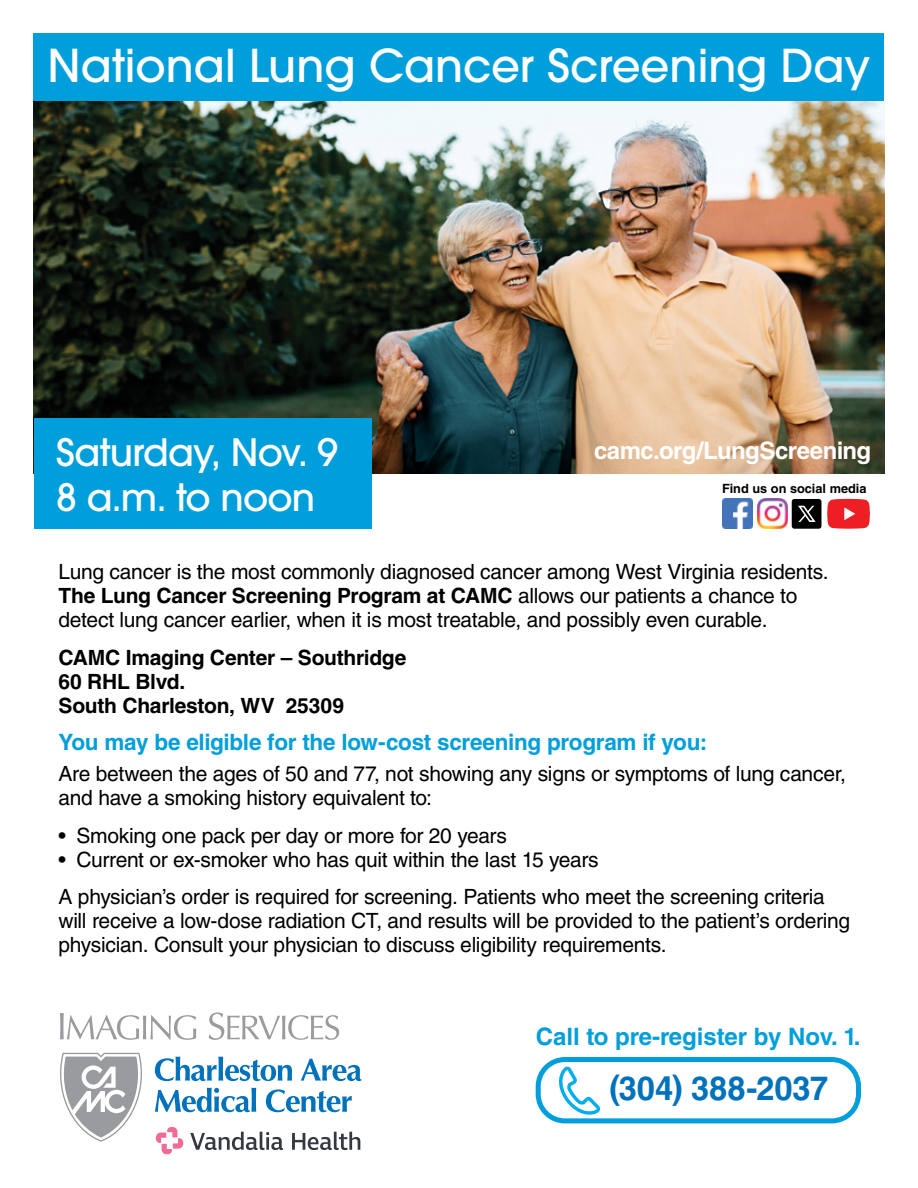
<style>
.page{position:relative;width:918px;height:1188px;background:#fff}
.page>*{position:absolute;margin:0;border:0;box-sizing:border-box;transform-origin:0 0}
.t1{font:500 45px "ITC Avant Garde Pro";color:#fff}
.t2{font:500 37.5px/45px "ITC Avant Garde Pro";letter-spacing:-.02em;color:#fff}
.t3{font:700 33.3px "Helvetica LT Std";letter-spacing:-.005em;color:#0072bc}
.t4{font:700 24px "Helvetica LT Std";color:#009fdb}
.t5{font:700 24px "Helvetica LT Std";letter-spacing:-.025em;color:#fff}
.t6{font:700 22.5px "Helvetica LT Std";letter-spacing:-.015em;color:#009fdb}
.t7{font:21px/24px "Helvetica LT Std";letter-spacing:-.015em;color:#000}
.t8{font:700 21px/24px "Helvetica LT Std";letter-spacing:-.01em;color:#000}
.t9{font:700 12.75px "Helvetica LT Std";color:#000}
.s1{font-weight:700}
</style>
<div class="page">
<div style="left:34px;top:34px;width:850px;height:72px;background:#009fdb"></div>
<img style="left:34px;top:102px;width:850px;height:371px">
<div style="left:34px;top:418px;width:338px;height:111px;background:#009fdb"></div>
<svg style="left:60px;top:1013px;width:136px;height:27px"></svg>
<svg style="left:209px;top:1012px;width:130px;height:28px"></svg>
<svg style="left:190px;top:1132px;width:93px;height:18px"></svg>
<svg style="left:292px;top:1132px;width:68px;height:18px"></svg>
<svg style="left:156px;top:1127px;width:27px;height:27px"></svg>
<svg style="left:155px;top:1057px;width:137px;height:24px"></svg>
<svg style="left:301px;top:1059px;width:61px;height:22px"></svg>
<svg style="left:155px;top:1088px;width:101px;height:24px"></svg>
<svg style="left:266px;top:1089px;width:86px;height:23px"></svg>
<svg style="left:60px;top:1053px;width:82px;height:89px"></svg>
<img style="left:723px;top:499px;width:30px;height:30px">
<img style="left:758px;top:499px;width:30px;height:30px">
<svg style="left:827px;top:499px;width:43px;height:30px"></svg>
<svg style="left:792px;top:499px;width:29px;height:30px"></svg>
<div style="left:536px;top:1057px;width:325px;height:66px;border:5px solid #009fdb;border-radius:27px"></div>
<svg style="left:559px;top:1067px;width:41px;height:48px"></svg>
<h1 class="t1" style="left:48px;top:37px;width:824px">National Lung Cancer Screening Day</h1>
<h2 class="t2" style="left:56px;top:429px;width:284px">Saturday, Nov. 9<br>8 a.m. to noon</h2>
<p class="t5" style="left:594px;top:436px;width:279px">camc.org/LungScreening</p>
<p class="t9" style="left:722px;top:481px;width:146px">Find us on social media</p>
<p class="t7" style="left:58px;top:560px;width:772px">Lung cancer is the most commonly diagnosed cancer among West Virginia residents.<br><span class="s1">The Lung Cancer Screening Program at CAMC</span> allows our patients a chance to detect lung cancer earlier, when it is most treatable, and possibly even curable.</p>
<p class="t8" style="left:58px;top:645px;width:349px">CAMC Imaging Center – Southridge<br>60 RHL Blvd.<br>South Charleston, WV 25309</p>
<p class="t6" style="left:58px;top:729px;width:650px">You may be eligible for the low-cost screening program if you:</p>
<p class="t7" style="left:58px;top:762px;width:789px">Are between the ages of 50 and 77, not showing any signs or symptoms of lung cancer, and have a smoking history equivalent to:</p>
<p class="t7" style="left:58px;top:823px;width:450px">• Smoking one pack per day or more for 20 years</p>
<p class="t7" style="left:59px;top:840px;width:768px;line-height:37.5px">• Current or ex-smoker who has quit within the last 15 years<br>A physician’s order is required for screening. Patients who meet the screening criteria</p>
<p class="t7" style="left:59px;top:909px;width:793px">will receive a low-dose radiation CT, and results will be provided to the patient’s ordering physician. Consult your physician to discuss eligibility requirements.</p>
<p class="t4" style="left:536px;top:1022px;width:326px">Call to pre-register by Nov. 1.</p>
<h3 class="t3" style="left:609px;top:1068px;width:221px">(304) 388-2037</h3>
</div>
